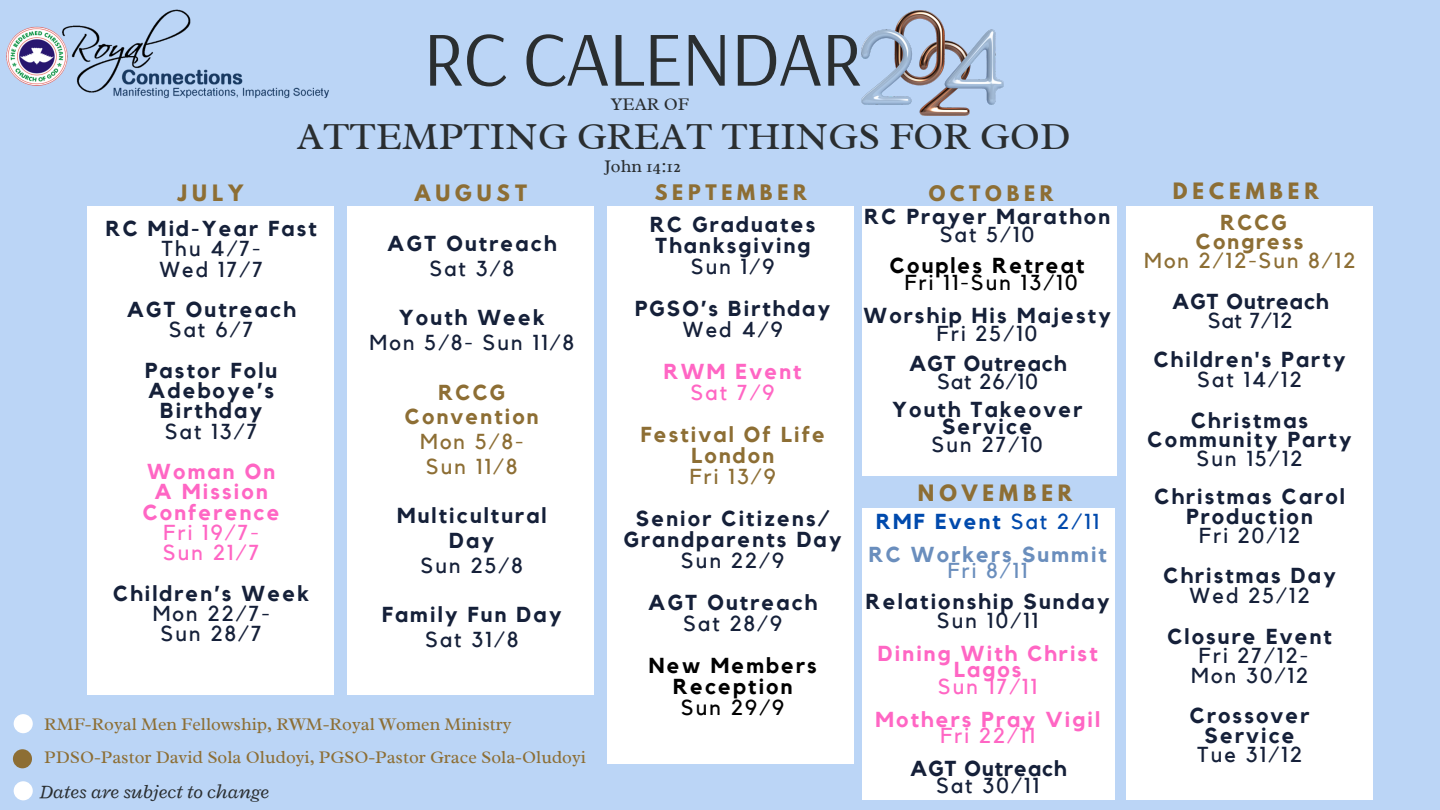
<style>
.page{position:relative;width:1440px;height:810px;background:#bbd5f6}
.page>*{position:absolute;margin:0;border:0;box-sizing:border-box;transform-origin:0 0}
.t1{font:77.9px "Arsenal";letter-spacing:-.02em;color:#2a2e30}
.t2{font:38.8px "Radley";color:#2a2e30}
.t3{font:700 21.6px/21px "Kollektif";letter-spacing:.1em;color:#152039;text-align:center}
.t4{font:21.6px "Kollektif";letter-spacing:.1em;color:#152039}
.t5{font:700 21.6px/16.5px "Kollektif";letter-spacing:.1em;color:#ff66c4;text-align:center}
.t6{font:700 21.6px/21px "Kollektif";letter-spacing:.1em;color:#8d6e34;text-align:center}
.t7{font:21.6px "Kollektif";letter-spacing:.1em;color:#8d6e34}
.t8{font:700 21.6px/21px "Kollektif";letter-spacing:.1em;color:#000;text-align:center}
.t9{font:21.6px "Kollektif";letter-spacing:.1em;color:#ff66c4}
.t10{font:700 21.6px "Kollektif";letter-spacing:.045em;color:#152039}
.t11{font:21.6px "Kollektif";letter-spacing:.1em;color:#000}
.t12{font:700 21.6px "Kollektif";letter-spacing:.1em;color:#004aad}
.t13{font:700 21.6px "Kollektif";letter-spacing:.1em;color:#6a8ebd}
.t14{font:700 21.6px "Kollektif";letter-spacing:.05em;color:#152039}
.t15{font:21.6px "Kollektif";color:#6a8ebd}
.t16{font:700 20px "League Spartan";letter-spacing:.25em;color:#8d6e34}
.t17{font:italic 20px "Radley";color:#2a2e30}
.t18{font:700 19px "League Spartan";letter-spacing:.25em;color:#8d6e34}
.t19{font:18px "Radley";color:#8d6e34}
.t20{font:18px "Radley";color:#2a2e30}
.s1{font-weight:400}
</style>
<div class="page">
<div style="left:87px;top:206px;width:247px;height:489px;background:#fff"></div>
<div style="left:607px;top:206px;width:247px;height:557px;background:#fff"></div>
<div style="left:347px;top:206px;width:247px;height:489px;background:#fff"></div>
<div style="left:862px;top:206px;width:255px;height:269px;background:#fff"></div>
<div style="left:1127px;top:206px;width:246px;height:594px;background:#fff"></div>
<div style="left:862px;top:508px;width:252px;height:292px;background:#fff"></div>
<div style="left:14px;top:714px;width:19px;height:19px;background:#fff;border-radius:50%"></div>
<div style="left:13px;top:749px;width:19px;height:19px;background:#8d6e34;border-radius:50%"></div>
<div style="left:14px;top:781px;width:19px;height:19px;background:#fff;border-radius:50%"></div>
<img style="left:862px;top:11px;width:141px;height:105px">
<img style="left:7px;top:9px;width:322px;height:89px">
<p class="t1" style="left:423px;top:8px;width:442px">RC CALENDAR</p>
<p class="t20" style="left:611px;top:93px;width:80px">YEAR OF</p>
<p class="t2" style="left:297px;top:112px;width:775px">ATTEMPTING GREAT THINGS FOR GOD</p>
<p class="t20" style="left:605px;top:155px;width:78px">John 14:12</p>
<p class="t16" style="left:178px;top:183px;width:67px">JULY</p>
<p class="t16" style="left:415px;top:183px;width:114px">AUGUST</p>
<p class="t18" style="left:655px;top:183px;width:153px">SEPTEMBER</p>
<p class="t18" style="left:929px;top:184px;width:126px">OCTOBER</p>
<p class="t16" style="left:1173px;top:181px;width:147px">DECEMBER</p>
<p class="t3" style="left:106px;top:219px;width:212px;line-height:20.2px">RC Mid-Year Fast<br><span class="s1">Thu 4/7-</span></p>
<p class="t4" style="left:159px;top:259px;width:105px">Wed 17/7</p>
<p class="t3" style="left:127px;top:300px;width:171px">AGT Outreach</p>
<p class="t4" style="left:169px;top:320px;width:85px">Sat 6/7</p>
<p class="t3" style="left:145px;top:361px;width:133px;line-height:20.2px;text-align:left">Pastor Folu<br>Adeboye’s</p>
<p class="t3" style="left:160px;top:401px;width:104px">Birthday</p>
<p class="t4" style="left:165px;top:421px;width:93px">Sat 13/7</p>
<p class="t5" style="left:147px;top:464px;width:129px">Woman On</p>
<p class="t5" style="left:143px;top:483px;width:138px;line-height:20.2px">A Mission<br>Conference</p>
<p class="t9" style="left:164px;top:522px;width:97px">Fri 19/7-</p>
<p class="t9" style="left:163px;top:543px;width:97px">Sun 21/7</p>
<p class="t3" style="left:113px;top:584px;width:197px;line-height:20.2px">Children’s Week<br><span class="s1">Mon 22/7-</span></p>
<p class="t4" style="left:161px;top:624px;width:102px">Sun 28/7</p>
<p class="t3" style="left:864px;top:207px;width:247px">RC Prayer Marathon</p>
<p class="t4" style="left:940px;top:224px;width:96px">Sat 5/10</p>
<p class="t8" style="left:890px;top:256px;width:196px">Couples Retreat</p>
<p class="t11" style="left:905px;top:273px;width:174px">Fri 11-Sun 13/10</p>
<p class="t3" style="left:863px;top:306px;width:249px">Worship His Majesty</p>
<p class="t4" style="left:937px;top:323px;width:102px">Fri 25/10</p>
<p class="t14" style="left:909px;top:354px;width:159px">AGT Outreach</p>
<p class="t4" style="left:938px;top:371px;width:102px">Sat 26/10</p>
<p class="t3" style="left:892px;top:402px;width:192px;line-height:17.2px">Youth Takeover<br>Service</p>
<p class="t4" style="left:932px;top:434px;width:112px">Sun 27/10</p>
<p class="t6" style="left:1220px;top:213px;width:68px">RCCG</p>
<p class="t6" style="left:1196px;top:232px;width:109px">Congress</p>
<p class="t7" style="left:1144px;top:251px;width:213px">Mon 2/12-Sun 8/12</p>
<p class="t10" style="left:1172px;top:291px;width:158px">AGT Outreach</p>
<p class="t4" style="left:1208px;top:311px;width:86px">Sat 7/12</p>
<p class="t3" style="left:1154px;top:350px;width:193px">Children's Party</p>
<p class="t4" style="left:1198px;top:369px;width:106px">Sat 14/12</p>
<p class="t3" style="left:1148px;top:411px;width:206px;line-height:19.2px">Christmas<br>Community Party</p>
<p class="t4" style="left:1197px;top:448px;width:107px">Sun 15/12</p>
<p class="t3" style="left:1155px;top:488px;width:192px;line-height:19.2px">Christmas Carol<br>Production</p>
<p class="t4" style="left:1199px;top:525px;width:102px">Fri 20/12</p>
<p class="t3" style="left:1164px;top:566px;width:174px">Christmas Day</p>
<p class="t4" style="left:1190px;top:585px;width:122px">Wed 25/12</p>
<p class="t3" style="left:1167px;top:626px;width:166px">Closure Event</p>
<p class="t4" style="left:1199px;top:646px;width:111px">Fri 27/12-</p>
<p class="t4" style="left:1191px;top:665px;width:119px">Mon 30/12</p>
<p class="t3" style="left:1190px;top:706px;width:121px">Crossover</p>
<p class="t3" style="left:1205px;top:725px;width:92px">Service</p>
<p class="t4" style="left:1197px;top:744px;width:106px">Tue 31/12</p>
<p class="t3" style="left:650px;top:215px;width:166px">RC Graduates<br>Thanksgiving<br><span class="s1">Sun 1/9</span></p>
<p class="t3" style="left:635px;top:299px;width:197px">PGSO’s Birthday<br><span class="s1">Wed 4/9</span></p>
<p class="t5" style="left:664px;top:364px;width:139px">RWM Event</p>
<p class="t9" style="left:691px;top:383px;width:85px">Sat 7/9</p>
<p class="t6" style="left:641px;top:425px;width:186px">Festival Of Life<br>London</p>
<p class="t7" style="left:690px;top:467px;width:88px">Fri 13/9</p>
<p class="t3" style="left:636px;top:509px;width:195px">Senior Citizens/</p>
<p class="t3" style="left:624px;top:530px;width:219px">Grandparents Day<br><span class="s1">Sun 22/9</span></p>
<p class="t3" style="left:648px;top:593px;width:171px">AGT Outreach</p>
<p class="t4" style="left:684px;top:614px;width:100px">Sat 28/9</p>
<p class="t8" style="left:649px;top:656px;width:170px">New Members<br>Reception</p>
<p class="t11" style="left:681px;top:698px;width:105px">Sun 29/9</p>
<p class="t3" style="left:387px;top:234px;width:171px">AGT Outreach</p>
<p class="t4" style="left:430px;top:258px;width:86px">Sat 3/8</p>
<p class="t3" style="left:399px;top:308px;width:148px">Youth Week</p>
<p class="t4" style="left:370px;top:333px;width:206px">Mon 5/8- Sun 11/8</p>
<p class="t6" style="left:439px;top:382px;width:68px">RCCG</p>
<p class="t6" style="left:405px;top:407px;width:135px">Convention</p>
<p class="t7" style="left:420px;top:432px;width:105px">Mon 5/8-</p>
<p class="t7" style="left:426px;top:456px;width:93px">Sun 11/8</p>
<p class="t3" style="left:397px;top:506px;width:151px">Multicultural</p>
<p class="t3" style="left:449px;top:531px;width:46px">Day</p>
<p class="t4" style="left:421px;top:555px;width:103px">Sun 25/8</p>
<p class="t3" style="left:382px;top:605px;width:181px">Family Fun Day</p>
<p class="t4" style="left:425px;top:630px;width:94px">Sat 31/8</p>
<p class="t16" style="left:918px;top:483px;width:156px">NOVEMBER</p>
<p class="t12" style="left:876px;top:511px;width:225px">RMF Event <span class="s1">Sat 2/11</span></p>
<p class="t13" style="left:869px;top:544px;width:240px">RC Workers Summit</p>
<p class="t15" style="left:948px;top:561px;width:81px">Fri 8/11</p>
<p class="t3" style="left:866px;top:592px;width:245px">Relationship Sunday</p>
<p class="t4" style="left:937px;top:610px;width:103px">Sun 10/11</p>
<p class="t5" style="left:878px;top:646px;width:221px">Dining With Christ<br>Lagos</p>
<p class="t9" style="left:938px;top:676px;width:101px">Sun 17/11</p>
<p class="t5" style="left:876px;top:712px;width:226px">Mothers Pray Vigil<br><span class="s1">Fri 22/11</span></p>
<p class="t10" style="left:910px;top:759px;width:158px">AGT Outreach</p>
<p class="t4" style="left:936px;top:775px;width:104px">Sat 30/11</p>
<p class="t19" style="left:44px;top:712px;width:469px">RMF-Royal Men Fellowship, RWM-Royal Women Ministry</p>
<p class="t19" style="left:44px;top:745px;width:543px">PDSO-Pastor David Sola Oludoyi, PGSO-Pastor Grace Sola-Oludoyi</p>
<p class="t17" style="left:40px;top:779px;width:231px">Dates are subject to change</p>
</div>
